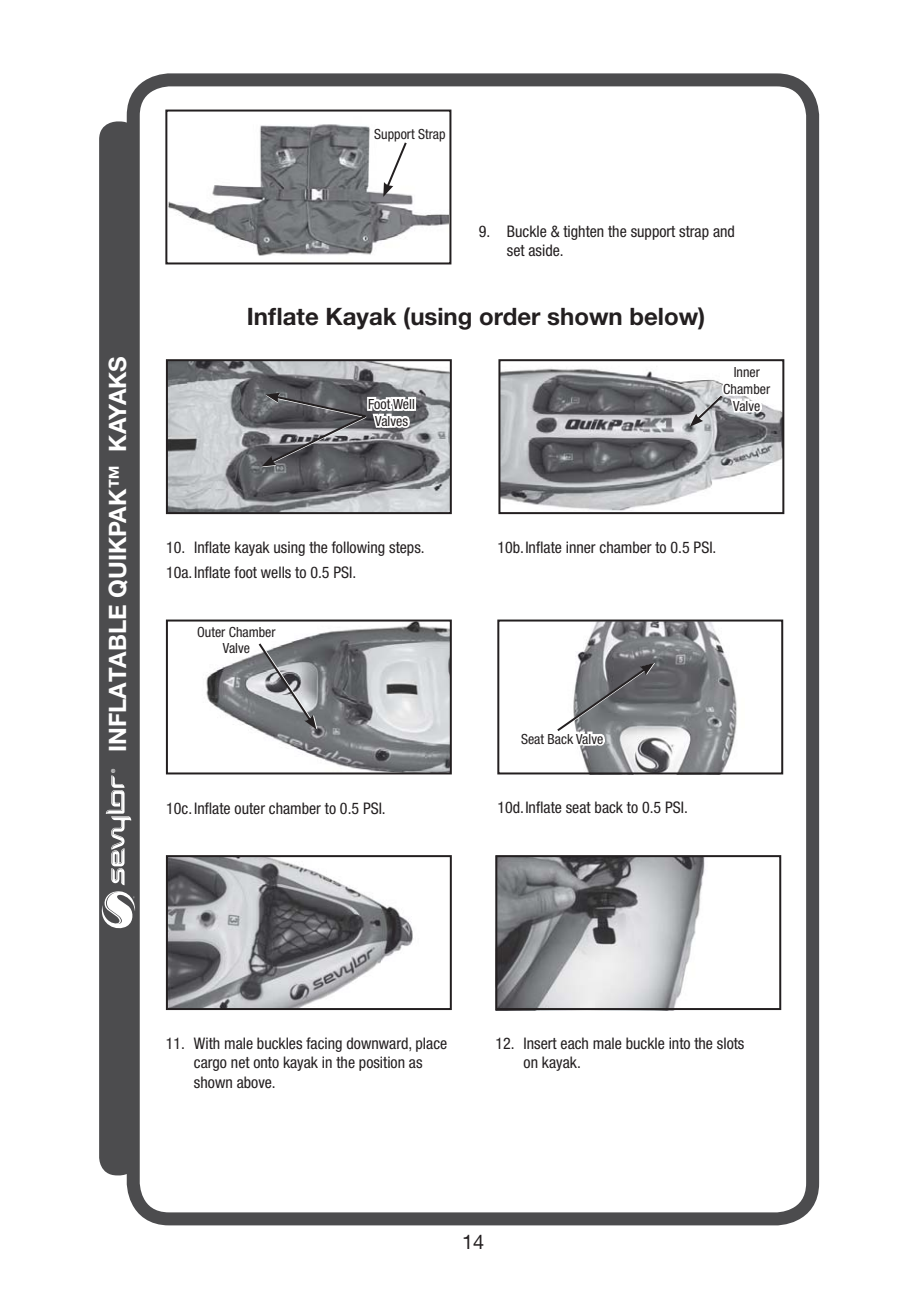
<style>
.page{position:relative;width:918px;height:1298px;background:#fff}
.page>*{position:absolute;margin:0;border:0;box-sizing:border-box;transform-origin:0 0}
.t1{font:700 24px "Helvetica Neue LT Std";color:#231f20}
.t2{font:700 24px "Helvetica Neue LT Std";color:#fff}
.t3{font:20px "Helvetica Neue LT Std";color:#231f20}
.t4{font:condensed 16px/19.2px "Helvetica Neue LT Std";color:#231f20}
.t5{font:condensed 14px/16.8px "Helvetica Neue LT Std";color:#231f20;text-align:center}
.t6{font:700 5.4px "Helvetica Neue LT Std";color:#fff}
</style>
<div class="page">
<div style="left:99px;top:121px;width:39px;height:1054px;background:#4c4c4e;border-radius:18px"></div>
<div style="left:127px;top:73px;width:692px;height:1152px;border:13px solid #4c4c4e;border-radius:36px"></div>
<svg style="left:99px;top:775px;width:37px;height:157px"></svg>
<img style="left:169px;top:124px;width:279px;height:132px">
<div style="left:165px;top:110px;width:286px;height:154px;border:2px solid #231f20"></div>
<img style="left:169px;top:362px;width:280px;height:149px">
<div style="left:166px;top:359px;width:286px;height:155px;border:2px solid #231f20"></div>
<img style="left:251px;top:623px;width:198px;height:148px">
<div style="left:166px;top:620px;width:286px;height:154px;border:2px solid #231f20"></div>
<img style="left:495px;top:858px;width:212px;height:153px">
<div style="left:495px;top:855px;width:286px;height:155px;border:2px solid #231f20"></div>
<img style="left:169px;top:858px;width:244px;height:149px">
<div style="left:166px;top:855px;width:286px;height:155px;border:2px solid #231f20"></div>
<img style="left:501px;top:368px;width:280px;height:143px">
<div style="left:498px;top:359px;width:286px;height:155px;border:2px solid #231f20"></div>
<img style="left:577px;top:623px;width:160px;height:148px">
<div style="left:497px;top:620px;width:286px;height:154px;border:2px solid #231f20"></div>
<div style="left:196px;top:624px;width:10px;height:15px;border:4px solid #fff;border-radius:50%"></div>
<div style="left:197px;top:625px;width:8px;height:13px;border:4px solid #fff;border-radius:50%"></div>
<svg style="left:371px;top:118px;width:78px;height:79px"></svg>
<svg style="left:262px;top:359px;width:156px;height:108px;background:#7d7d81"></svg>
<svg style="left:690px;top:368px;width:84px;height:77px"></svg>
<svg style="left:202px;top:619px;width:115px;height:110px"></svg>
<svg style="left:517px;top:663px;width:138px;height:112px"></svg>
<h1 class="t2" style="left:109px;top:752px;width:398px;rotate:-90deg">INFLATABLE QUIKPAK™ KAYAKS</h1>
<p class="t6" style="left:111px;top:773px;width:6px;rotate:-90deg">®</p>
<p class="t5" style="left:374px;top:127px;width:73px">Support Strap</p>
<p class="t4" style="left:507px;top:223px;width:230px;text-indent:-28px">9. Buckle &amp; tighten the support strap and set aside.</p>
<h1 class="t1" style="left:247px;top:308px;width:460px">Inflate Kayak (using order shown below)</h1>
<p class="t5" style="left:368px;top:397px;width:48px">Foot Well<br>Valves</p>
<p class="t5" style="left:723px;top:365px;width:48px">Inner<br>Chamber<br>Valve</p>
<p class="t4" style="left:166px;top:536px;width:260px;line-height:25px">10. Inflate kayak using the following steps.<br>10a. Inflate foot wells to 0.5 PSI.</p>
<p class="t5" style="left:197px;top:624px;width:80px">Outer Chamber<br>Valve</p>
<p class="t4" style="left:166px;top:800px;width:221px">10c. Inflate outer chamber to 0.5 PSI.</p>
<p class="t4" style="left:497px;top:539px;width:221px">10b. Inflate inner chamber to 0.5 PSI.</p>
<p class="t5" style="left:521px;top:731px;width:84px">Seat Back Valve</p>
<p class="t4" style="left:497px;top:799px;width:192px">10d. Inflate seat back to 0.5 PSI.</p>
<p class="t4" style="left:194px;top:1035px;width:255px;text-indent:-28px">11. With male buckles facing downward, place cargo net onto kayak in the position as shown above.</p>
<p class="t4" style="left:524px;top:1035px;width:222px;text-indent:-28px">12. Insert each male buckle into the slots on kayak.</p>
<p class="t3" style="left:462px;top:1235px;width:24px">14</p>
</div>
